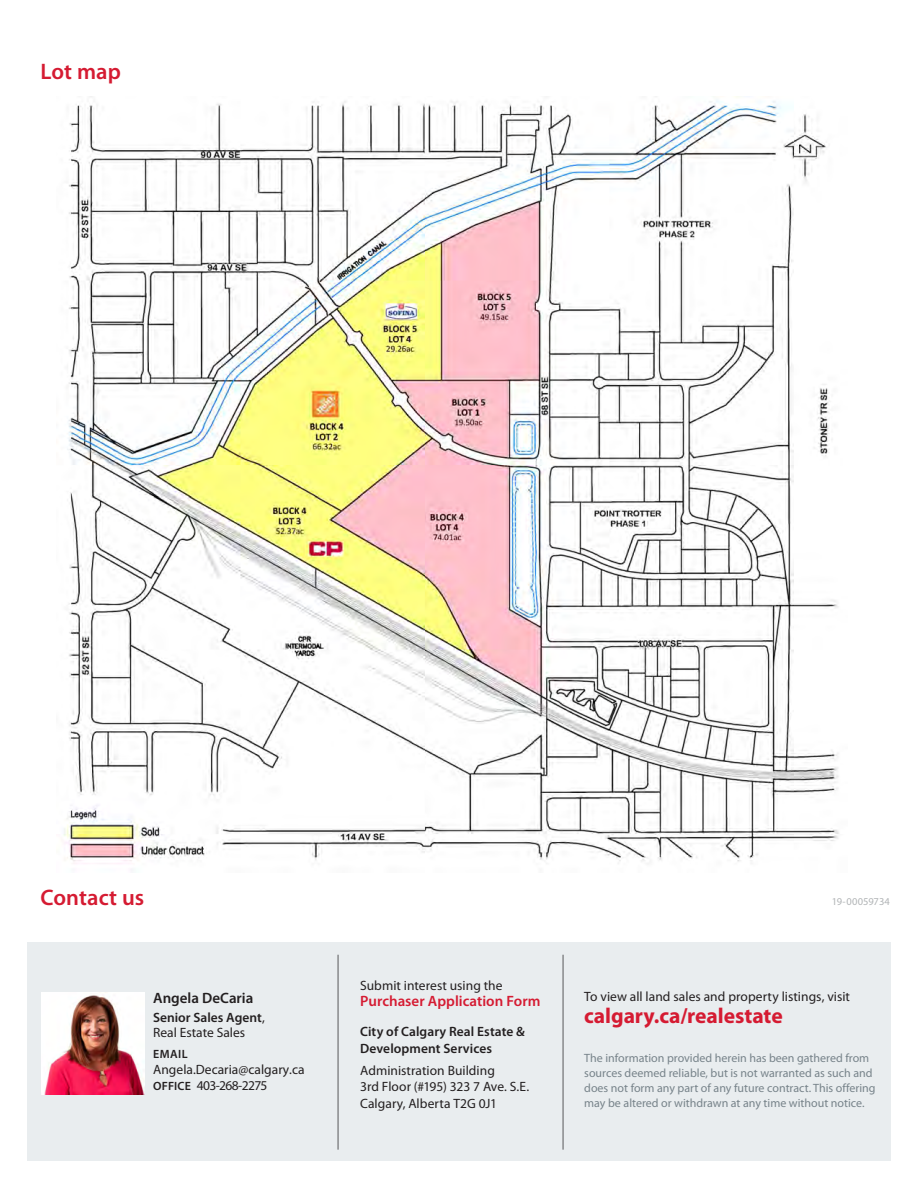
<style>
.page{position:relative;width:918px;height:1188px;background:#fff}
.page>*{position:absolute;margin:0;border:0;box-sizing:border-box;transform-origin:0 0}
.t1{font:600 22.5px "Myriad Pro";letter-spacing:.005em;color:#d51b32}
.t2{font:700 21.6px "Myriad Pro";letter-spacing:-.005em;color:#d51b32}
.t3{font:600 15px "Myriad Pro";color:#d51b32}
.t4{font:600 15px "Myriad Pro";color:#231f20}
.t5{font:13.5px/16.5px "Myriad Pro";color:#231f20}
.t6{font:600 13.5px/16.5px "Myriad Pro";letter-spacing:.005em;color:#231f20}
.t7{font:12px/15px "Myriad Pro";color:#77838a}
.t8{font:600 12px "Myriad Pro";letter-spacing:.035em;color:#231f20}
.t9{font:10.5px "Myriad Pro";letter-spacing:.005em;color:#b1b4b6}
.s1{font-weight:400}
.s2{font-weight:600;font-size:12px}
</style>
<div class="page">
<div style="left:27px;top:943px;width:864px;height:218px;background:#e9edef"></div>
<img style="left:42px;top:992px;width:102px;height:103px">
<img style="left:63px;top:100px;width:776px;height:764px">
<hr style="left:563px;top:955px;width:1px;height:195px;background:#57585a">
<hr style="left:338px;top:955px;width:1px;height:195px;background:#57585a">
<h1 class="t1" style="left:40px;top:57px;width:82px">Lot map</h1>
<h1 class="t1" style="left:40px;top:883px;width:105px">Contact us</h1>
<p class="t4" style="left:153px;top:989px;width:102px">Angela DeCaria</p>
<p class="t6" style="left:153px;top:1010px;width:113px;line-height:14.9px">Senior Sales Agent<span class="s1">,<br>Real Estate Sales</span></p>
<p class="t8" style="left:153px;top:1046px;width:36px">EMAIL</p>
<p class="t5" style="left:153px;top:1061px;width:153px">Angela.Decaria@calgary.ca<br><span class="s2">OFFICE</span> 403-268-2275</p>
<p class="t5" style="left:360px;top:977px;width:144px">Submit interest using the</p>
<p class="t3" style="left:360px;top:992px;width:182px">Purchaser Application Form</p>
<p class="t6" style="left:360px;top:1023px;width:166px">City of Calgary Real Estate &amp;<br>Development Services</p>
<p class="t5" style="left:360px;top:1062px;width:171px">Administration Building<br>3rd Floor (#195) 323 7 Ave. S.E.<br>Calgary, Alberta T2G 0J1</p>
<p class="t9" style="left:832px;top:895px;width:60px">19-00059734</p>
<p class="t5" style="left:584px;top:988px;width:267px">To view all land sales and property listings, visit</p>
<h2 class="t2" style="left:584px;top:1002px;width:200px">calgary.ca/realestate</h2>
<p class="t7" style="left:584px;top:1051px;width:293px">The information provided herein has been gathered from sources deemed reliable, but is not warranted as such and does not form any part of any future contract. This offering may be altered or withdrawn at any time without notice.</p>
</div>
